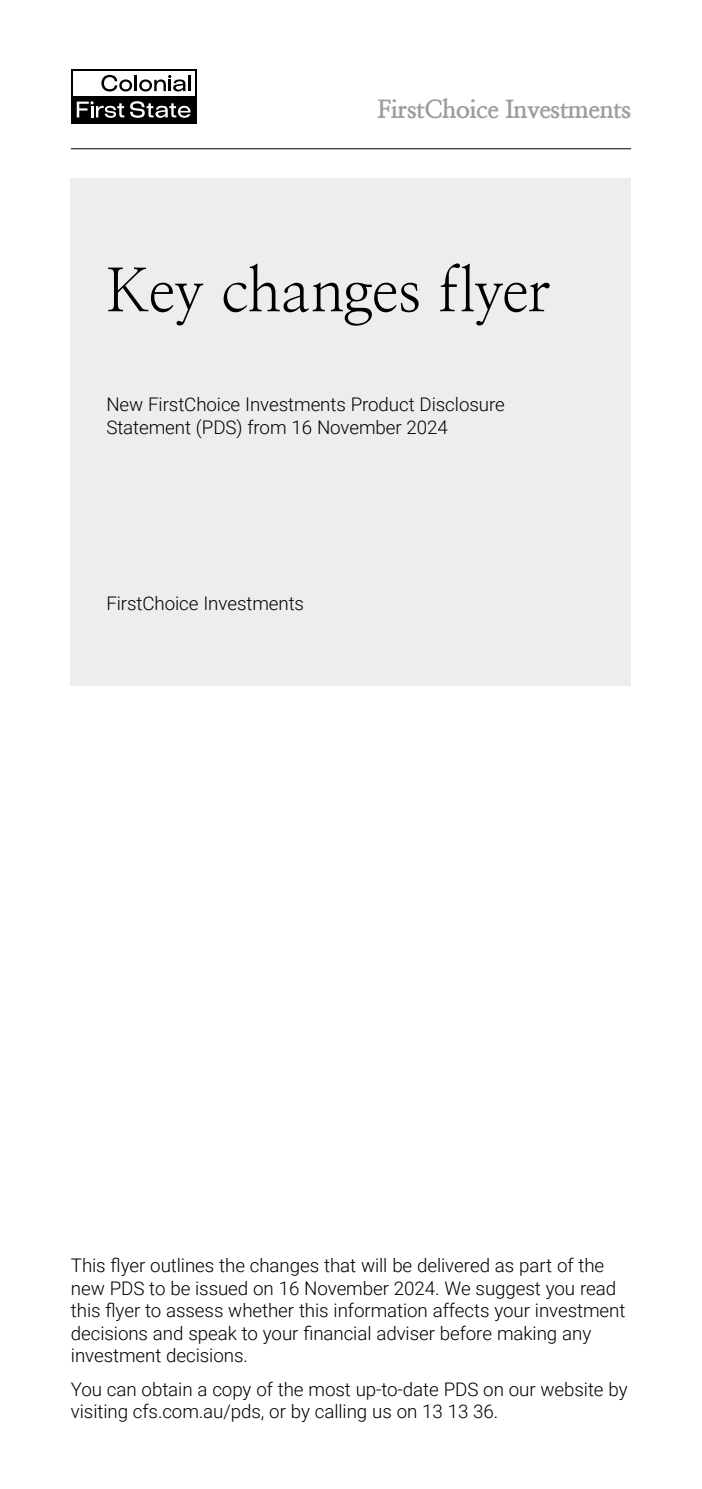
<style>
.page{position:relative;width:702px;height:1489px;background:#fff}
.page>*{position:absolute;margin:0;border:0;box-sizing:border-box;transform-origin:0 0}
.KCF_Cover_Headline{font:60px "Nanum Myeongjo";letter-spacing:-.02em;color:#000}
.KCF_Cover_Signpost{font:800 25px "Nanum Myeongjo";letter-spacing:-.01em;color:#9d9d9c}
.KCF_01_Body{font:300 18.75px/22.5px "Roboto";letter-spacing:-.005em;color:#000}
</style>
<div class="page">
<div style="left:71px;top:178px;width:560px;height:508px;background:#ededed"></div>
<div style="left:71px;top:69px;width:125px;height:55px;background:#000"></div>
<div style="left:73px;top:71px;width:121px;height:24px;background:#fff"></div>
<svg style="left:130px;top:101px;width:60px;height:17px"></svg>
<svg style="left:77px;top:101px;width:47px;height:17px"></svg>
<svg style="left:139px;top:75px;width:51px;height:16px"></svg>
<hr style="left:134px;top:75px;width:3px;height:16px;background:#000">
<svg style="left:101px;top:75px;width:31px;height:16px"></svg>
<hr style="left:71px;top:148px;width:560px;height:1px;background:#000">
<p class="KCF_Cover_Signpost" style="left:377px;top:95px;width:255px">FirstChoice Investments</p>
<h1 class="KCF_Cover_Headline" style="left:106px;top:254px;width:446px">Key changes flyer</h1>
<p class="KCF_01_Body" style="left:106px;top:392px;width:400px">New FirstChoice Investments Product Disclosure<br>Statement (PDS) from 16 November 2024</p>
<p class="KCF_01_Body" style="left:106px;top:591px;width:199px">FirstChoice Investments</p>
<p class="KCF_01_Body" style="left:71px;top:1253px;width:556px">This flyer outlines the changes that will be delivered as part of the new PDS to be issued on 16 November 2024. We suggest you read this flyer to assess whether this information affects your investment decisions and speak to your financial adviser before making any investment decisions.</p>
<p class="KCF_01_Body" style="left:71px;top:1376px;width:558px">You can obtain a copy of the most up-to-date PDS on our website by visiting cfs.com.au/pds, or by calling us on 13 13 36.</p>
</div>
